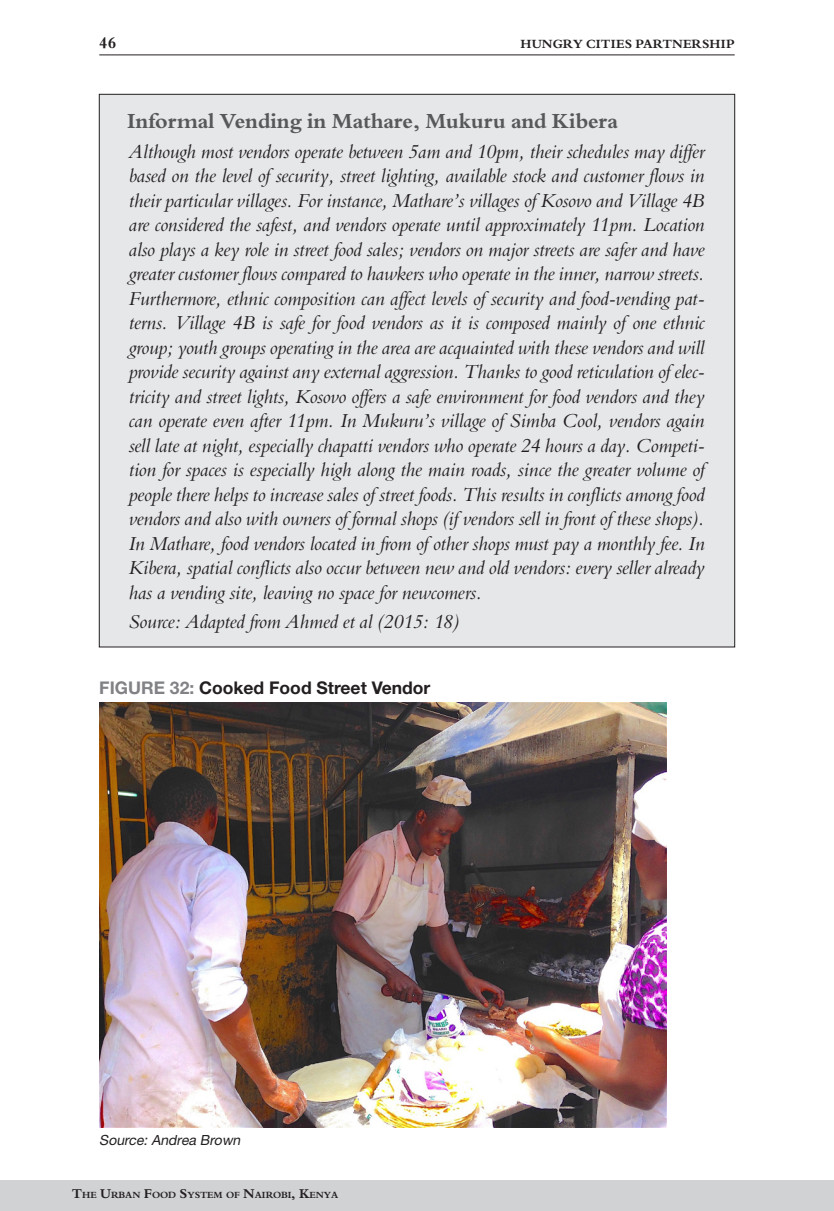
<style>
.page{position:relative;width:834px;height:1211px;background:#fff}
.page>*{position:absolute;margin:0;border:0;box-sizing:border-box;transform-origin:0 0}
.t1{font:700 21px "Bergamo Std";color:#57585a}
.t2{font:italic 19.25px/24.5px "Bergamo Std";color:#231f20;text-align:justify}
.t3{font:700 17.5px "Helvetica Neue LT Std";color:#231f20}
.t4{font:700 15.75px "Bergamo Std";color:#231f20}
.t5{font:italic 14px "Helvetica Neue LT Std";color:#231f20}
.t6{font:700 12.25px "Bergamo Std";letter-spacing:.01em;color:#231f20}
.t7{font:700 9.1px "Bergamo Std";color:#231f20}
.s1{color:#808285}
.s2{font-size:13.12px}
</style>
<div class="page">
<div style="left:0;top:1180px;width:833px;height:30px;background:#d1d2d4"></div>
<hr style="left:99px;top:54px;width:635px;height:1px;background:#231f20">
<div style="left:99px;top:94px;width:635px;height:553px;background:#e6e7e9"></div>
<img style="left:99px;top:702px;width:567px;height:425px">
<p class="t4" style="left:99px;top:33px;width:18px">46</p>
<p class="t6" style="left:520px;top:36px;width:215px">HUNGRY CITIES PARTNERSHIP</p>
<p class="t1" style="left:127px;top:109px;width:492px">Informal Vending in Mathare, Mukuru and Kibera</p>
<p class="t2" style="left:129px;top:139px;width:577px">Although most vendors operate between 5am and 10pm, their schedules may differ based on the level of security, street lighting, available stock and customer flows in their particular villages. For instance, Mathare’s villages of Kosovo and Village 4B are considered the safest, and vendors operate until approximately 11pm. Location also plays a key role in street food sales; vendors on major streets are safer and have greater customer flows compared to hawkers who operate in the inner, narrow streets.<br>Furthermore, ethnic composition can affect levels of security and food-vending pat&shy;terns. Village 4B is safe for food vendors as it is composed mainly of one ethnic group; youth groups operating in the area are acquainted with these vendors and will provide security against any external aggression. Thanks to good reticulation of elec&shy;tricity and street lights, Kosovo offers a safe environment for food vendors and they can operate even after 11pm. In Mukuru’s village of Simba Cool, vendors again sell late at night, especially chapatti vendors who operate 24 hours a day. Competi&shy;tion for spaces is especially high along the main roads, since the greater volume of people there helps to increase sales of street foods. This results in conflicts among food vendors and also with owners of formal shops (if vendors sell in front of these shops).<br>In Mathare, food vendors located in from of other shops must pay a monthly fee. In Kibera, spatial conflicts also occur between new and old vendors: every seller already has a vending site, leaving no space for newcomers.</p>
<p class="t2" style="left:129px;top:609px;width:332px">Source: Adapted from Ahmed et al (2015: 18)</p>
<p class="t3" style="left:99px;top:676px;width:332px"><span class="s1">FIGURE 32:</span> Cooked Food Street Vendor</p>
<p class="t5" style="left:99px;top:1131px;width:145px">Source: Andrea Brown</p>
<p class="t7" style="left:72px;top:1189px;width:268px"><span class="s2">T</span>HE <span class="s2">U</span>RBAN <span class="s2">F</span>OOD <span class="s2">S</span>YSTEM OF <span class="s2">N</span>AIROBI<span class="s2">, K</span>ENYA</p>
</div>
